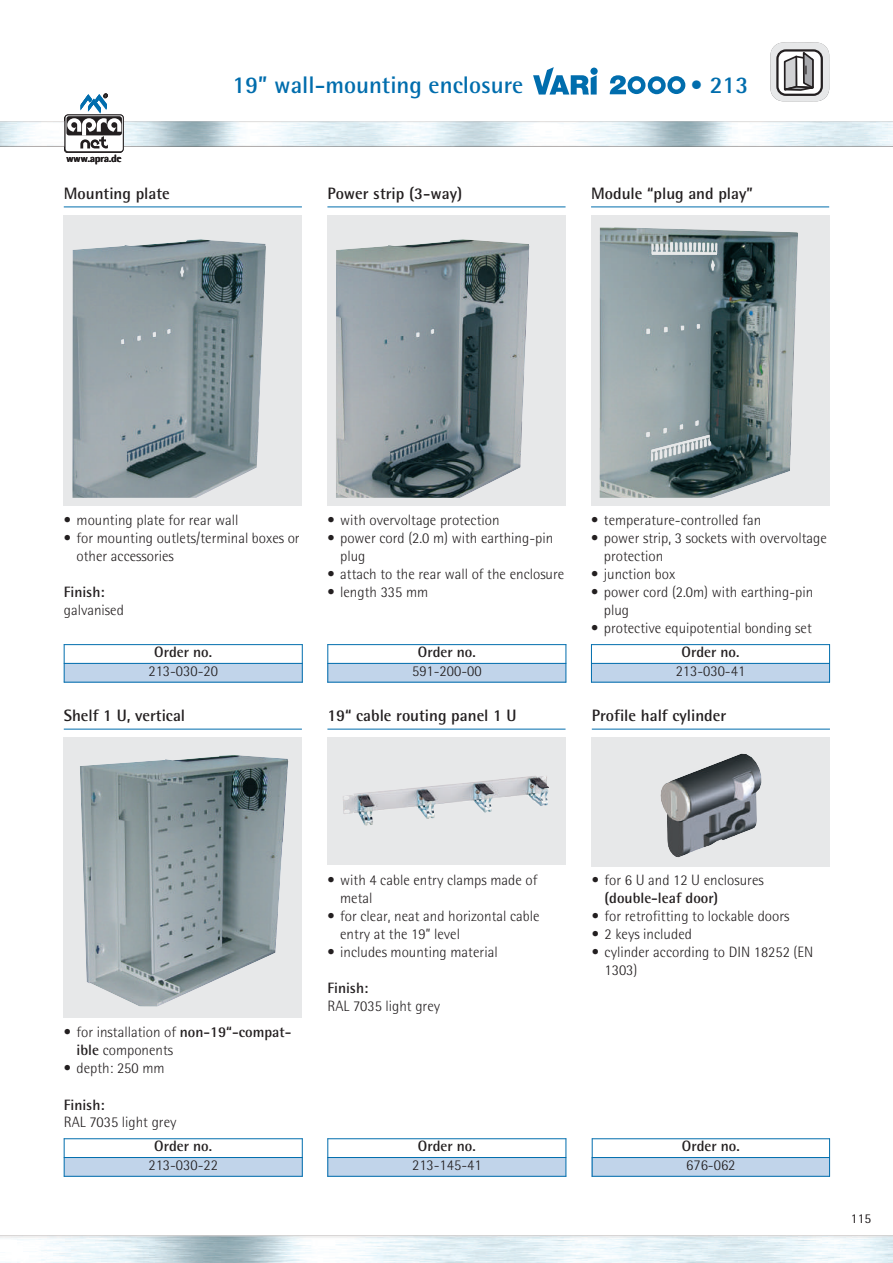
<style>
.page{position:relative;width:893px;height:1263px;background:#fff}
.page>*{position:absolute;margin:0;border:0;box-sizing:border-box;transform-origin:0 0}
.t1{font:700 24px "Rotis Semi Sans Pro Cyr";color:#006dad}
.t2{font:700 16.5px "Rotis Semi Sans Pro Cyr";color:#231f20}
.t3{font:300 15px/18px "Rotis Semi Sans Pro Cyr";color:#231f20}
.t4{font:700 15px "Rotis Semi Sans Pro Cyr";color:#231f20}
.t5{font:13.5px "Agfa Rotis Semisans";color:#231f20}
.t6{font:700 10.5px "Rotis Semi Sans Pro Cyr";letter-spacing:-.005em;color:#231f20}
.s1{font-weight:700}
</style>
<div class="page">
<div style="left:64px;top:115px;width:59px;height:38px;border:1px solid #231f20;border-radius:3px"></div>
<svg style="left:533px;top:67px;width:64px;height:28px"></svg>
<svg style="left:610px;top:75px;width:75px;height:19px"></svg>
<div style="left:65px;top:115px;width:58px;height:37px;background:#fff;border-radius:3px"></div>
<div style="left:65px;top:115px;width:59px;height:37px;border:1px solid #231f20;border-radius:3px"></div>
<svg style="left:66px;top:116px;width:56px;height:19px"></svg>
<svg style="left:67px;top:94px;width:54px;height:55px"></svg>
<div style="left:770px;top:43px;width:59px;height:58px;background:#e7e8e9;border-radius:13px"></div>
<div style="left:776px;top:49px;width:47px;height:47px;border:2px solid #231f20;border-radius:8px"></div>
<svg style="left:776px;top:49px;width:47px;height:45px;background:#aaa9aa"></svg>
<hr style="left:64px;top:207px;width:238px;height:1px;background:#006dad">
<hr style="left:327px;top:207px;width:239px;height:1px;background:#006dad">
<hr style="left:591px;top:207px;width:238px;height:1px;background:#006dad">
<hr style="left:64px;top:729px;width:238px;height:1px;background:#006dad">
<hr style="left:327px;top:729px;width:239px;height:1px;background:#006dad">
<div style="left:64px;top:215px;width:238px;height:291px;background:#e7e8e9"></div>
<img style="left:72px;top:239px;width:194px;height:259px">
<div style="left:64px;top:663px;width:239px;height:19px;background:#c1d4ea"></div>
<hr style="left:64px;top:644px;width:1px;height:38px;background:#006dad">
<hr style="left:302px;top:644px;width:1px;height:38px;background:#006dad">
<hr style="left:64px;top:644px;width:239px;height:1px;background:#006dad">
<hr style="left:64px;top:663px;width:239px;height:1px;background:#006dad">
<hr style="left:64px;top:682px;width:239px;height:1px;background:#006dad">
<div style="left:327px;top:215px;width:239px;height:291px;background:#e7e8e9"></div>
<img style="left:336px;top:239px;width:194px;height:259px">
<div style="left:327px;top:663px;width:239px;height:19px;background:#c1d4ea"></div>
<hr style="left:327px;top:644px;width:1px;height:38px;background:#006dad">
<hr style="left:566px;top:644px;width:1px;height:38px;background:#006dad">
<hr style="left:327px;top:644px;width:239px;height:1px;background:#006dad">
<hr style="left:327px;top:663px;width:239px;height:1px;background:#006dad">
<hr style="left:327px;top:682px;width:239px;height:1px;background:#006dad">
<div style="left:591px;top:215px;width:238px;height:291px;background:#e7e8e9"></div>
<img style="left:600px;top:227px;width:198px;height:271px">
<div style="left:591px;top:663px;width:239px;height:19px;background:#c1d4ea"></div>
<hr style="left:591px;top:644px;width:1px;height:38px;background:#006dad">
<hr style="left:829px;top:644px;width:1px;height:38px;background:#006dad">
<hr style="left:591px;top:644px;width:239px;height:1px;background:#006dad">
<hr style="left:591px;top:663px;width:239px;height:1px;background:#006dad">
<hr style="left:591px;top:682px;width:239px;height:1px;background:#006dad">
<div style="left:64px;top:738px;width:238px;height:280px;background:#e7e8e9"></div>
<img style="left:80px;top:755px;width:208px;height:252px">
<div style="left:64px;top:1157px;width:239px;height:20px;background:#c1d4ea"></div>
<hr style="left:64px;top:1138px;width:1px;height:39px;background:#006dad">
<hr style="left:302px;top:1138px;width:1px;height:39px;background:#006dad">
<hr style="left:64px;top:1138px;width:239px;height:1px;background:#006dad">
<hr style="left:64px;top:1157px;width:239px;height:1px;background:#006dad">
<hr style="left:64px;top:1176px;width:239px;height:1px;background:#006dad">
<div style="left:327px;top:738px;width:239px;height:127px;background:#e7e8e9"></div>
<img style="left:343px;top:776px;width:206px;height:50px">
<div style="left:327px;top:1157px;width:239px;height:20px;background:#c1d4ea"></div>
<hr style="left:327px;top:1138px;width:1px;height:39px;background:#006dad">
<hr style="left:566px;top:1138px;width:1px;height:39px;background:#006dad">
<hr style="left:327px;top:1138px;width:239px;height:1px;background:#006dad">
<hr style="left:327px;top:1157px;width:239px;height:1px;background:#006dad">
<hr style="left:327px;top:1176px;width:239px;height:1px;background:#006dad">
<hr style="left:592px;top:729px;width:238px;height:1px;background:#006dad">
<div style="left:592px;top:738px;width:238px;height:129px;background:#e7e8e9"></div>
<img style="left:660px;top:753px;width:102px;height:104px">
<div style="left:592px;top:1157px;width:238px;height:20px;background:#c1d4ea"></div>
<hr style="left:592px;top:1138px;width:1px;height:39px;background:#006dad">
<hr style="left:829px;top:1138px;width:1px;height:39px;background:#006dad">
<hr style="left:592px;top:1138px;width:238px;height:1px;background:#006dad">
<hr style="left:592px;top:1157px;width:238px;height:1px;background:#006dad">
<hr style="left:592px;top:1176px;width:238px;height:1px;background:#006dad">
<p class="t6" style="left:66px;top:155px;width:57px">www.apra.de</p>
<p class="t2" style="left:64px;top:187px;width:108px">Mounting plate</p>
<h1 class="t1" style="left:232px;top:76px;width:292px">19” wall-mounting enclosure</h1>
<h1 class="t1" style="left:690px;top:76px;width:60px">• 213</h1>
<p class="t2" style="left:327px;top:187px;width:136px">Power strip (3-way)</p>
<p class="t2" style="left:591px;top:187px;width:163px">Module “plug and play”</p>
<p class="t3" style="left:64px;top:512px;width:176px">• mounting plate for rear wall</p>
<p class="t3" style="left:77px;top:530px;width:225px;text-indent:-13px">• for mounting outlets/terminal boxes or other accessories</p>
<p class="t4" style="left:64px;top:586px;width:42px">Finish:</p>
<p class="t3" style="left:64px;top:602px;width:62px">galvanised</p>
<p class="t4" style="left:154px;top:647px;width:59px">Order no.</p>
<p class="t3" style="left:148px;top:663px;width:71px">213-030-20</p>
<p class="t2" style="left:64px;top:709px;width:123px">Shelf 1 U, vertical</p>
<p class="t3" style="left:327px;top:512px;width:174px">• with overvoltage protection</p>
<p class="t3" style="left:340px;top:530px;width:215px;text-indent:-13px">• power cord (2.0 m) with earthing-pin plug</p>
<p class="t3" style="left:327px;top:566px;width:238px">• attach to the rear wall of the enclosure</p>
<p class="t3" style="left:327px;top:584px;width:102px">• length 335 mm</p>
<p class="t4" style="left:418px;top:647px;width:59px">Order no.</p>
<p class="t3" style="left:412px;top:663px;width:71px">591-200-00</p>
<p class="t2" style="left:327px;top:709px;width:191px">19“ cable routing panel 1 U</p>
<p class="t3" style="left:591px;top:512px;width:172px">• temperature-controlled fan</p>
<p class="t3" style="left:604px;top:530px;width:225px;text-indent:-13px">• power strip, 3 sockets with overvoltage protection</p>
<p class="t3" style="left:591px;top:566px;width:86px">• junction box</p>
<p class="t3" style="left:604px;top:584px;width:211px;text-indent:-13px">• power cord (2.0m) with earthing-pin plug</p>
<p class="t3" style="left:591px;top:620px;width:222px">• protective equipotential bonding set</p>
<p class="t4" style="left:682px;top:647px;width:59px">Order no.</p>
<p class="t3" style="left:676px;top:663px;width:71px">213-030-41</p>
<p class="t2" style="left:592px;top:709px;width:136px">Profile half cylinder</p>
<p class="t3" style="left:77px;top:1024px;width:216px;text-indent:-13px">• for installation of <span class="s1">non-19“-compat&shy;ible</span> components</p>
<p class="t3" style="left:64px;top:1061px;width:102px">• depth: 250 mm</p>
<p class="t4" style="left:64px;top:1099px;width:42px">Finish:</p>
<p class="t3" style="left:64px;top:1115px;width:114px">RAL 7035 light grey</p>
<p class="t4" style="left:154px;top:1141px;width:59px">Order no.</p>
<p class="t3" style="left:148px;top:1157px;width:71px">213-030-22</p>
<p class="t3" style="left:340px;top:872px;width:199px;text-indent:-13px">• with 4 cable entry clamps made of metal</p>
<p class="t3" style="left:340px;top:908px;width:201px;text-indent:-13px">• for clear, neat and horizontal cable entry at the 19” level</p>
<p class="t3" style="left:327px;top:944px;width:172px">• includes mounting material</p>
<p class="t4" style="left:327px;top:983px;width:42px">Finish:</p>
<p class="t3" style="left:327px;top:998px;width:114px">RAL 7035 light grey</p>
<p class="t4" style="left:418px;top:1141px;width:59px">Order no.</p>
<p class="t3" style="left:412px;top:1157px;width:71px">213-145-41</p>
<p class="t3" style="left:592px;top:872px;width:173px">• for 6 U and 12 U enclosures</p>
<p class="t4" style="left:605px;top:893px;width:115px">(double-leaf door)</p>
<p class="t3" style="left:592px;top:908px;width:199px">• for retrofitting to lockable doors</p>
<p class="t3" style="left:592px;top:926px;width:102px">• 2 keys included</p>
<p class="t3" style="left:605px;top:944px;width:210px;text-indent:-13px">• cylinder according to DIN 18252 (EN<br>1303)</p>
<p class="t4" style="left:682px;top:1141px;width:59px">Order no.</p>
<p class="t3" style="left:686px;top:1157px;width:51px">676-062</p>
<p class="t5" style="left:851px;top:1214px;width:22px">115</p>
</div>
